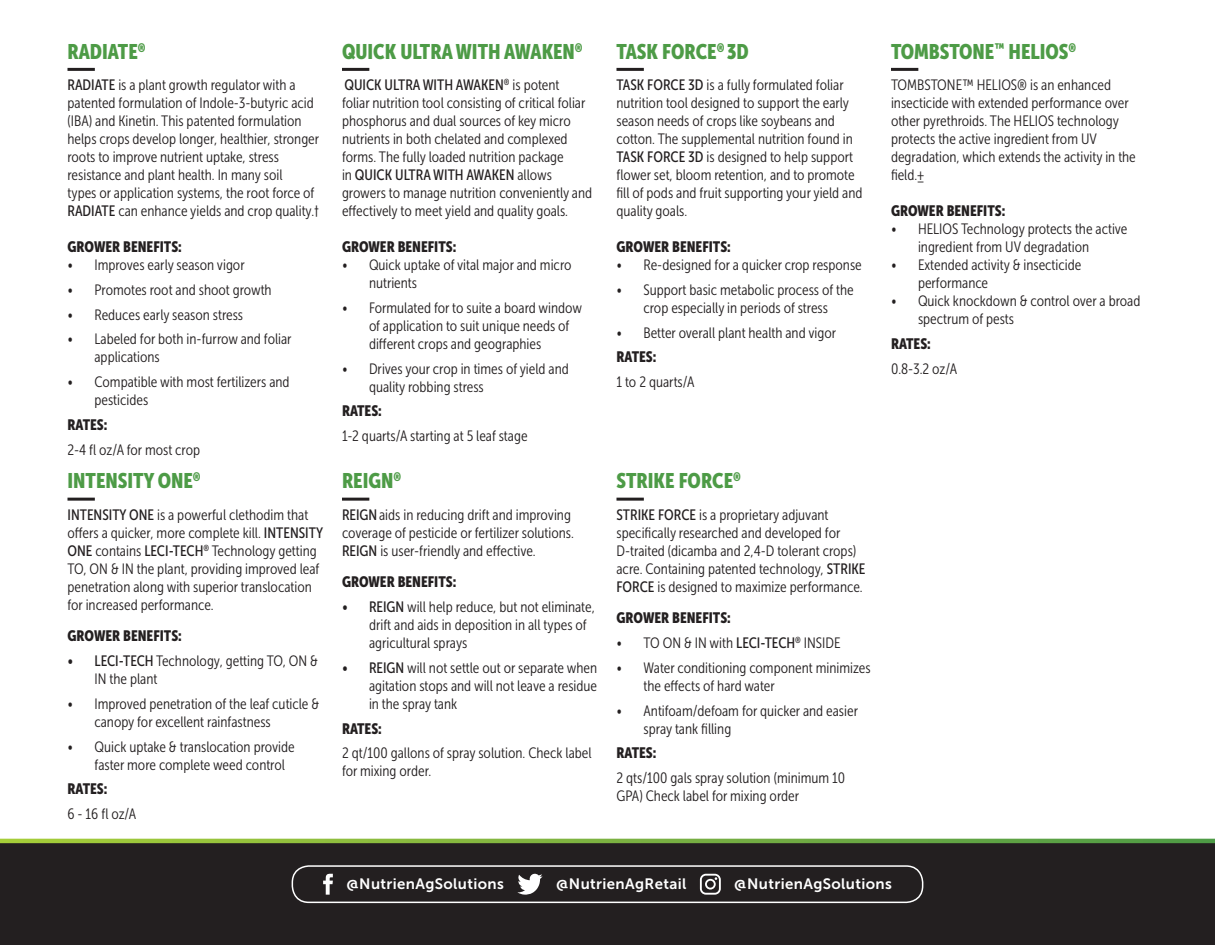
<style>
.page{position:relative;width:1215px;height:945px;background:#fff}
.page>*{position:absolute;margin:0;border:0;box-sizing:border-box;transform-origin:0 0}
.t1{font:21px "Museo Sans Cond 900";color:#4d9b46}
.t2{font:15px/18px "Museo Sans Cond 300";color:#231f20}
.t3{font:15px "Museo Sans Cond 900";color:#231f20}
.t4{font:15px "Museo Sans 700";letter-spacing:.025em;color:#fff}
.s1{font-family:"Museo Sans Cond 500"}
</style>
<div class="page">
<hr style="left:68px;top:68px;width:27px;height:3px;background:#231f20">
<hr style="left:342px;top:68px;width:27px;height:3px;background:#231f20">
<hr style="left:616px;top:68px;width:28px;height:3px;background:#231f20">
<hr style="left:68px;top:498px;width:27px;height:3px;background:#231f20">
<hr style="left:616px;top:498px;width:28px;height:3px;background:#231f20">
<hr style="left:342px;top:498px;width:27px;height:3px;background:#231f20">
<div style="left:0;top:839px;width:1215px;height:106px;background:#231f20"></div>
<svg style="left:323px;top:874px;width:10px;height:21px"></svg>
<svg style="left:700px;top:874px;width:21px;height:21px"></svg>
<svg style="left:517px;top:873px;width:26px;height:22px"></svg>
<div style="left:292px;top:865px;width:631px;height:38px;border:2px solid #fff;border-radius:17px"></div>
<hr style="left:891px;top:68px;width:27px;height:3px;background:#231f20">
<p class="t1" style="left:68px;top:39px;width:80px">RADIATE<sup>®</sup></p>
<p class="t2" style="left:68px;top:76px;width:253px"><span class="s1">RADIATE</span> is a plant growth regulator with a patented formulation of Indole-3-butyric acid (IBA) and Kinetin. This patented formulation helps crops develop longer, healthier, stronger roots to improve nutrient uptake, stress resistance and plant health. In many soil<br>types or application systems, the root force of <span class="s1">RADIATE</span> can enhance yields and crop quality.†</p>
<p class="t3" style="left:68px;top:238px;width:116px">GROWER BENEFITS:</p>
<p class="t2" style="left:68px;top:256px;width:179px">• Improves early season vigor</p>
<p class="t2" style="left:68px;top:281px;width:206px">• Promotes root and shoot growth</p>
<p class="t2" style="left:68px;top:305px;width:177px">• Reduces early season stress</p>
<p class="t2" style="left:94px;top:330px;width:199px;text-indent:-27px">• Labeled for both in-furrow and foliar applications</p>
<p class="t2" style="left:94px;top:373px;width:197px;text-indent:-27px">• Compatible with most fertilizers and pesticides</p>
<p class="t3" style="left:68px;top:416px;width:41px">RATES:</p>
<p class="t2" style="left:68px;top:440px;width:134px">2-4 fl oz/A for most crop</p>
<p class="t1" style="left:68px;top:469px;width:135px">INTENSITY ONE<sup>®</sup></p>
<p class="t2" style="left:68px;top:506px;width:257px"><span class="s1">INTENSITY ONE</span> is a powerful clethodim that offers a quicker, more complete kill. <span class="s1">INTENSITY ONE</span> contains <span class="s1">LECI-TECH</span><sup>®</sup> Technology getting TO, ON &amp; IN the plant, providing improved leaf penetration along with superior translocation for increased performance.</p>
<p class="t3" style="left:68px;top:627px;width:116px">GROWER BENEFITS:</p>
<p class="t2" style="left:94px;top:652px;width:225px;text-indent:-27px"><span class="s1">• LECI-TECH</span> Technology, getting TO, ON &amp;<br>IN the plant</p>
<p class="t2" style="left:94px;top:695px;width:226px;text-indent:-27px">• Improved penetration of the leaf cuticle &amp; canopy for excellent rainfastness</p>
<p class="t2" style="left:94px;top:737px;width:202px;text-indent:-27px">• Quick uptake &amp; translocation provide faster more complete weed control</p>
<p class="t3" style="left:68px;top:780px;width:41px">RATES:</p>
<p class="t2" style="left:68px;top:805px;width:70px">6 - 16 fl oz/A</p>
<p class="t1" style="left:342px;top:39px;width:242px">QUICK ULTRA WITH AWAKEN<sup>®</sup></p>
<p class="t2" style="left:342px;top:76px;width:252px"><span class="s1">QUICK ULTRA WITH AWAKEN</span><sup>®</sup> is potent<br>foliar nutrition tool consisting of critical foliar phosphorus and dual sources of key micro nutrients in both chelated and complexed forms. The fully loaded nutrition package<br>in <span class="s1">QUICK ULTRA WITH AWAKEN</span> allows growers to manage nutrition conveniently and effectively to meet yield and quality goals.</p>
<p class="t3" style="left:342px;top:238px;width:116px">GROWER BENEFITS:</p>
<p class="t2" style="left:369px;top:256px;width:204px;text-indent:-27px">• Quick uptake of vital major and micro nutrients</p>
<p class="t2" style="left:369px;top:299px;width:215px;text-indent:-27px">• Formulated for to suite a board window of application to suit unique needs of different crops and geographies</p>
<p class="t2" style="left:369px;top:359px;width:201px;text-indent:-27px">• Drives your crop in times of yield and quality robbing stress</p>
<p class="t3" style="left:342px;top:402px;width:41px">RATES:</p>
<p class="t2" style="left:342px;top:427px;width:187px">1-2 quarts/A starting at 5 leaf stage</p>
<p class="t1" style="left:342px;top:469px;width:61px">REIGN<sup>®</sup></p>
<p class="t2" style="left:342px;top:506px;width:234px"><span class="s1">REIGN</span>aids in reducing drift and improving coverage of pesticide or fertilizer solutions.<br><span class="s1">REIGN</span> is user-friendly and effective.</p>
<p class="t3" style="left:342px;top:573px;width:116px">GROWER BENEFITS:</p>
<p class="t2" style="left:369px;top:598px;width:227px;text-indent:-27px"><span class="s1">• REIGN</span> will help reduce, but not eliminate, drift and aids in deposition in all types of agricultural sprays</p>
<p class="t2" style="left:369px;top:659px;width:230px;text-align:justify;text-indent:-27px"><span class="s1">• REIGN</span> will not settle out or separate when agitation stops and will not leave a residue in the spray tank</p>
<p class="t3" style="left:342px;top:720px;width:41px">RATES:</p>
<p class="t2" style="left:342px;top:744px;width:251px">2 qt/100 gallons of spray solution. Check label for mixing order.</p>
<p class="t1" style="left:616px;top:39px;width:134px">TASK FORCE<sup>®</sup> 3D</p>
<p class="t2" style="left:616px;top:76px;width:248px"><span class="s1">TASK FORCE 3D</span> is a fully formulated foliar nutrition tool designed to support the early season needs of crops like soybeans and cotton. The supplemental nutrition found in <span class="s1">TASK FORCE 3D</span> is designed to help support flower set, bloom retention, and to promote fill of pods and fruit supporting your yield and quality goals.</p>
<p class="t3" style="left:616px;top:238px;width:116px">GROWER BENEFITS:</p>
<p class="t2" style="left:616px;top:256px;width:247px">• Re-designed for a quicker crop response</p>
<p class="t2" style="left:616px;top:281px;width:239px;text-align:center">• Support basic metabolic process of the crop especially in periods of stress</p>
<p class="t2" style="left:616px;top:323px;width:221px">• Better overall plant health and vigor</p>
<p class="t3" style="left:616px;top:348px;width:41px">RATES:</p>
<p class="t2" style="left:616px;top:373px;width:80px">1 to 2 quarts/A</p>
<p class="t1" style="left:616px;top:469px;width:126px">STRIKE FORCE<sup>®</sup></p>
<p class="t2" style="left:616px;top:506px;width:251px"><span class="s1">STRIKE FORCE</span> is a proprietary adjuvant specifically researched and developed for D-traited (dicamba and 2,4-D tolerant crops) acre. Containing patented technology, <span class="s1">STRIKE FORCE</span> is designed to maximize performance.</p>
<p class="t3" style="left:616px;top:609px;width:116px">GROWER BENEFITS:</p>
<p class="t2" style="left:616px;top:634px;width:226px">• TO ON &amp; IN with <span class="s1">LECI-TECH</span><sup>®</sup> INSIDE</p>
<p class="t2" style="left:644px;top:659px;width:229px;text-indent:-27px">• Water conditioning component minimizes the effects of hard water</p>
<p class="t2" style="left:644px;top:701px;width:216px;text-indent:-27px">• Antifoam/defoam for quicker and easier spray tank filling</p>
<p class="t3" style="left:616px;top:744px;width:41px">RATES:</p>
<p class="t2" style="left:616px;top:769px;width:230px">2 qts/100 gals spray solution (minimum 10<br>GPA) Check label for mixing order</p>
<p class="t1" style="left:891px;top:39px;width:187px">TOMBSTONE<sup>™</sup> HELIOS<sup>®</sup></p>
<p class="t2" style="left:891px;top:76px;width:246px">TOMBSTONE™ HELIOS® is an enhanced insecticide with extended performance over other pyrethroids. The HELIOS technology protects the active ingredient from UV degradation, which extends the activity in the field.±</p>
<p class="t3" style="left:891px;top:202px;width:116px">GROWER BENEFITS:</p>
<p class="t2" style="left:918px;top:220px;width:211px;text-indent:-27px">• HELIOS Technology protects the active ingredient from UV degradation</p>
<p class="t2" style="left:918px;top:256px;width:165px;text-indent:-27px">• Extended activity &amp; insecticide performance</p>
<p class="t2" style="left:918px;top:292px;width:224px;text-indent:-27px">• Quick knockdown &amp; control over a broad spectrum of pests</p>
<p class="t3" style="left:891px;top:335px;width:41px">RATES:</p>
<p class="t2" style="left:891px;top:359px;width:68px">0.8-3.2 oz/A</p>
<p class="t4" style="left:346px;top:876px;width:159px">@NutrienAgSolutions</p>
<p class="t4" style="left:556px;top:876px;width:132px">@NutrienAgRetail</p>
<p class="t4" style="left:734px;top:876px;width:159px">@NutrienAgSolutions</p>
</div>
